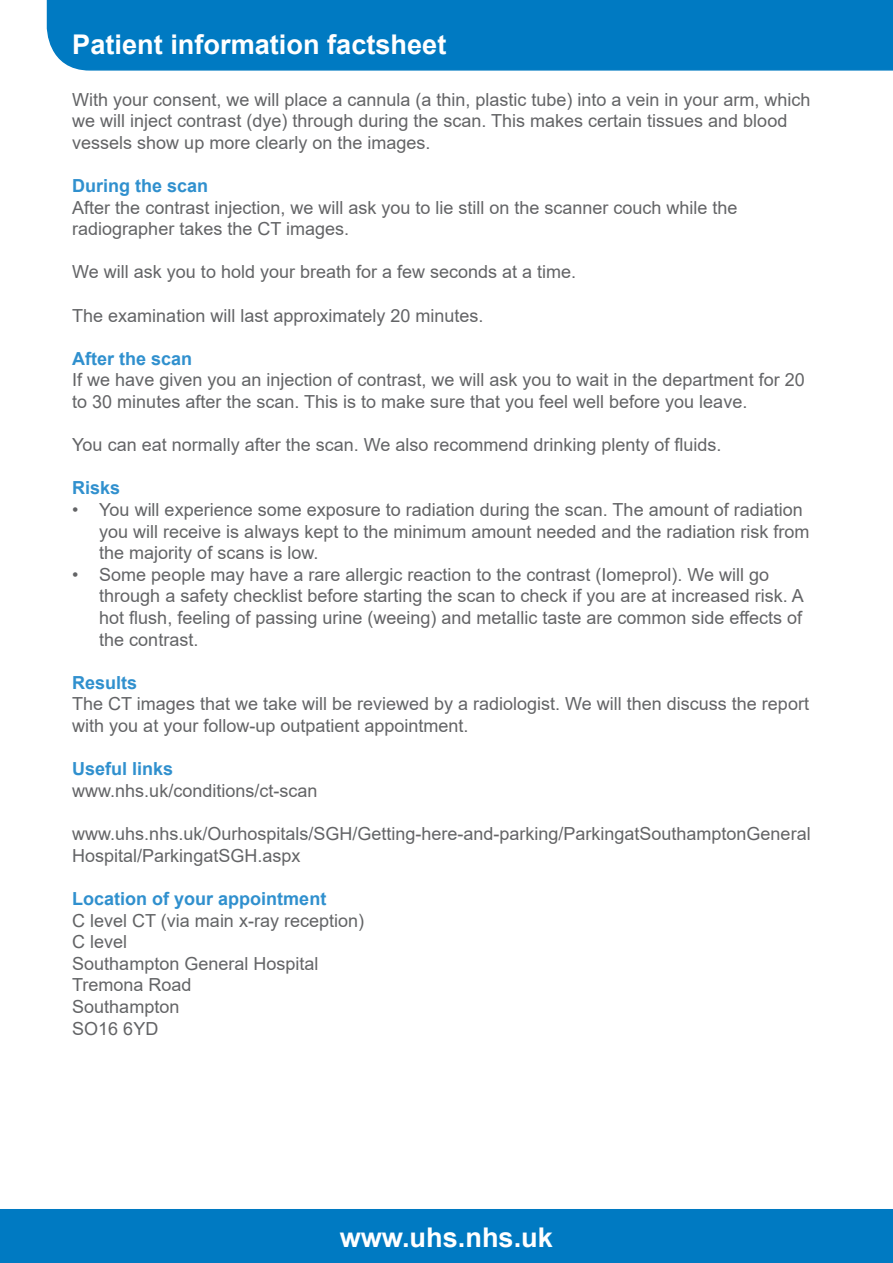
<style>
.page{position:relative;width:893px;height:1263px;background:#fff}
.page>*{position:absolute;margin:0;border:0;box-sizing:border-box;transform-origin:0 0}
.t1{font:700 27.15px "Arial";color:#fff}
.t2{font:18px/21.6px "Arial";color:#636466}
.t3{font:700 18px "Arial";color:#3090ce}
</style>
<div class="page">
<div style="left:0;top:1209px;width:893px;height:54px;background:#007ac2"></div>
<div style="left:46px;top:0;width:847px;height:71px;background:#007ac2"></div>
<h1 class="t1" style="left:72px;top:25px;width:376px">Patient information factsheet</h1>
<p class="t2" style="left:72px;top:88px;width:740px">With your consent, we will place a cannula (a thin, plastic tube) into a vein in your arm, which we will inject contrast (dye) through during the scan. This makes certain tissues and blood vessels show up more clearly on the images.</p>
<p class="t3" style="left:72px;top:173px;width:138px">During the scan</p>
<p class="t2" style="left:72px;top:196px;width:667px">After the contrast injection, we will ask you to lie still on the scanner couch while the radiographer takes the CT images.</p>
<p class="t2" style="left:72px;top:261px;width:505px">We will ask you to hold your breath for a few seconds at a time.</p>
<p class="t2" style="left:72px;top:304px;width:413px">The examination will last approximately 20 minutes.</p>
<p class="t3" style="left:72px;top:346px;width:122px">After the scan</p>
<p class="t2" style="left:72px;top:369px;width:734px">If we have given you an injection of contrast, we will ask you to wait in the department for 20 to 30 minutes after the scan. This is to make sure that you feel well before you leave.</p>
<p class="t2" style="left:72px;top:434px;width:651px">You can eat normally after the scan. We also recommend drinking plenty of fluids.</p>
<p class="t3" style="left:72px;top:475px;width:50px">Risks</p>
<p class="t2" style="left:99px;top:499px;width:712px;text-indent:-27px">• You will experience some exposure to radiation during the scan. The amount of radiation you will receive is always kept to the minimum amount needed and the radiation risk from the majority of scans is low.</p>
<p class="t2" style="left:99px;top:564px;width:706px;text-indent:-27px">• Some people may have a rare allergic reaction to the contrast (Iomeprol). We will go through a safety checklist before starting the scan to check if you are at increased risk. A hot flush, feeling of passing urine (weeing) and metallic taste are common side effects of the contrast.</p>
<p class="t3" style="left:72px;top:670px;width:67px">Results</p>
<p class="t2" style="left:72px;top:693px;width:738px">The CT images that we take will be reviewed by a radiologist. We will then discuss the report with you at your follow-up outpatient appointment.</p>
<p class="t3" style="left:72px;top:756px;width:103px">Useful links</p>
<p class="t2" style="left:72px;top:780px;width:247px">www.nhs.uk/conditions/ct-scan</p>
<p class="t2" style="left:72px;top:823px;width:740px">www.uhs.nhs.uk/Ourhospitals/SGH/Getting-here-and-parking/ParkingatSouthamptonGeneral<br>Hospital/ParkingatSGH.aspx</p>
<p class="t3" style="left:72px;top:886px;width:256px">Location of your appointment</p>
<p class="t2" style="left:72px;top:909px;width:293px">C level CT (via main x-ray reception)<br>C level<br>Southampton General Hospital<br>Tremona Road<br>Southampton<br>SO16 6YD</p>
<h1 class="t1" style="left:340px;top:1218px;width:215px">www.uhs.nhs.uk</h1>
</div>
